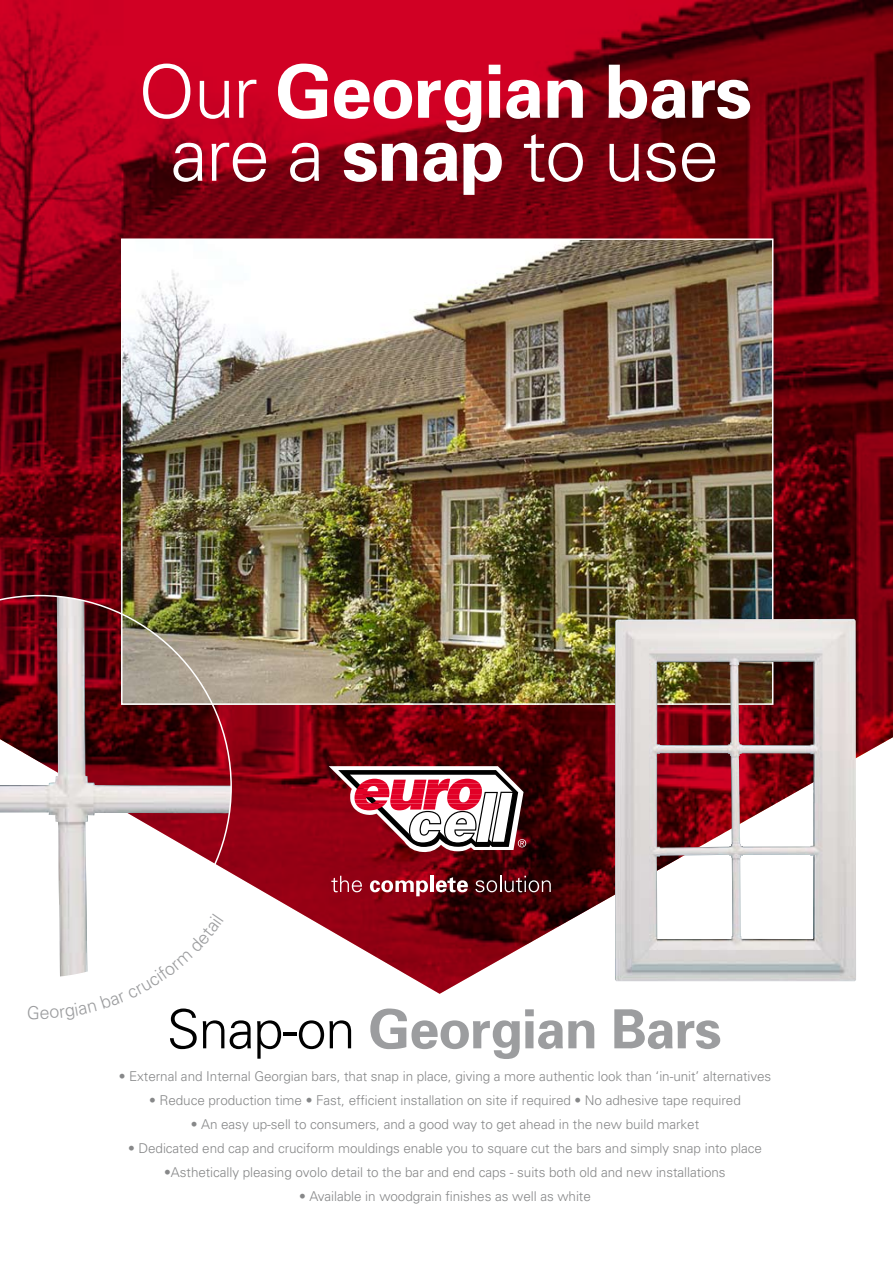
<style>
.page{position:relative;width:893px;height:1263px;background:#fff}
.page>*{position:absolute;margin:0;border:0;box-sizing:border-box;transform-origin:0 0}
.t1{font:700 73.5px/63px "Univers";letter-spacing:-.02em;color:#fff;text-align:center}
.t2{font:700 54px "Univers";letter-spacing:-.02em;color:#9c9d9f}
.t3{font:300 13.5px "Univers";letter-spacing:-.005em;color:#878889}
.s1{font-weight:300}
.s2{font-weight:300;color:#000}
</style>
<div class="page">
<img style="left:0;top:0;width:893px;height:994px">
<svg style="left:329px;top:766px;width:197px;height:86px"></svg>
<svg style="left:331px;top:876px;width:31px;height:16px"></svg>
<svg style="left:370px;top:880px;width:58px;height:16px"></svg>
<hr style="left:430px;top:876px;width:4px;height:16px;background:#fff">
<svg style="left:436px;top:877px;width:32px;height:15px"></svg>
<svg style="left:475px;top:876px;width:76px;height:16px"></svg>
<img style="left:124px;top:241px;width:646px;height:461px">
<img style="left:615px;top:619px;width:241px;height:362px">
<svg style="left:0;top:595px;width:232px;height:384px"></svg>
<svg style="left:28px;top:913px;width:196px;height:81px"></svg>
<h1 class="t1" style="left:138px;top:58px;width:615px"><span class="s1">Our</span> Georgian bars <span class="s1">are a</span> snap <span class="s1">to use</span></h1>
<h2 class="t2" style="left:167px;top:994px;width:556px"><span class="s2">Snap-on</span> Georgian Bars</h2>
<p class="t3" style="left:119px;top:1068px;width:654px">• External and Internal Georgian bars, that snap in place, giving a more authentic look than ‘in-unit’ alternatives</p>
<p class="t3" style="left:149px;top:1092px;width:593px">• Reduce production time • Fast, efficient installation on site if required • No adhesive tape required</p>
<p class="t3" style="left:191px;top:1116px;width:510px">• An easy up-sell to consumers, and a good way to get ahead in the new build market</p>
<p class="t3" style="left:128px;top:1140px;width:635px">• Dedicated end cap and cruciform mouldings enable you to square cut the bars and simply snap into place</p>
<p class="t3" style="left:164px;top:1164px;width:563px">•Asthetically pleasing ovolo detail to the bar and end caps - suits both old and new installations</p>
<p class="t3" style="left:299px;top:1188px;width:293px">• Available in woodgrain finishes as well as white</p>
</div>
